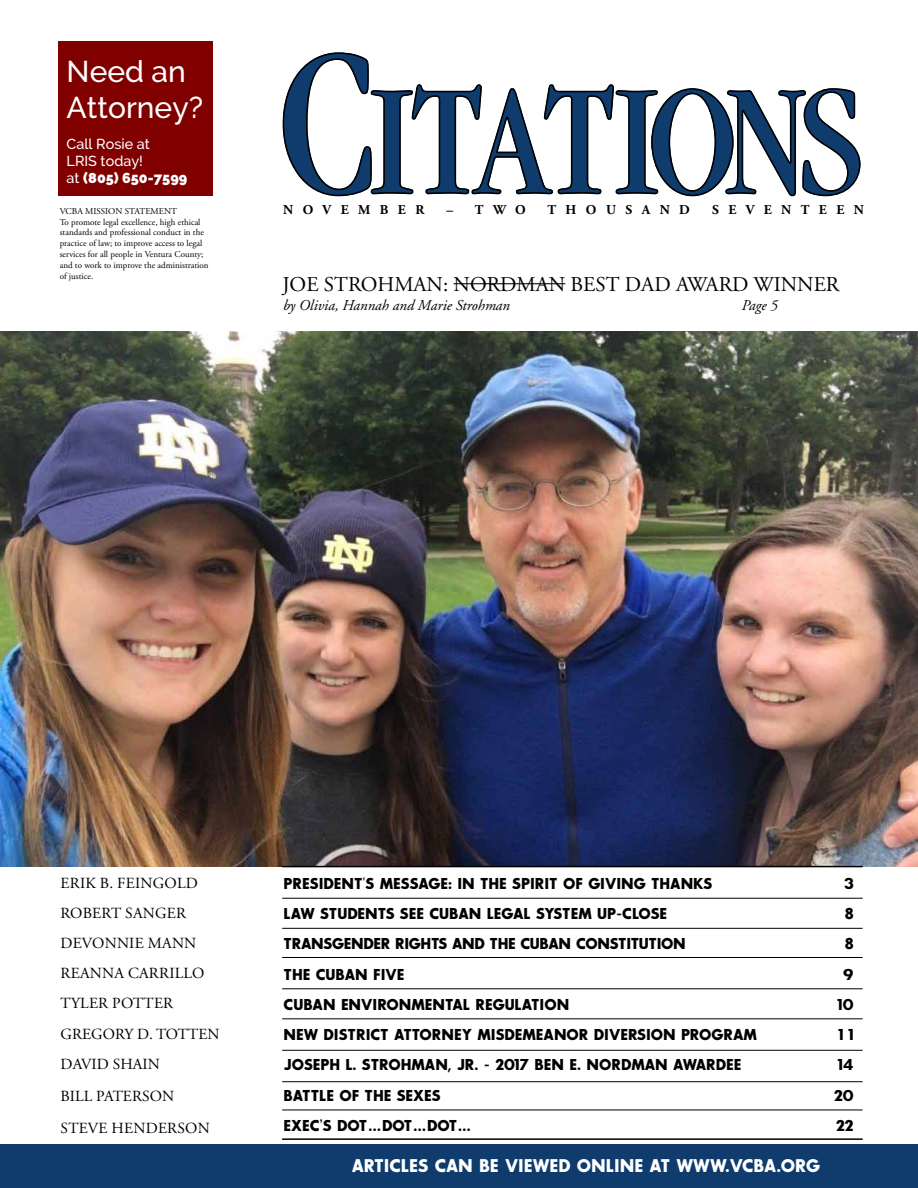
<style>
.page{position:relative;width:918px;height:1188px;background:#fff}
.page>*{position:absolute;margin:0;border:0;box-sizing:border-box;transform-origin:0 0}
.t1{font:500 30px/36px "Raleway";color:#fff}
.t2{font:21px "Adobe Garamond";color:#000}
.t3{font:700 18px "Sans Serif";color:#fff}
.t4{font:700 15.45px "Sans Serif";color:#000}
.t5{font:15.45px/29.8px "Adobe Garamond Pro";letter-spacing:.015em;color:#000}
.t6{font:700 15.45px "Sans Serif";letter-spacing:-.02em;color:#000}
.t7{font:italic 15px "Adobe Garamond";color:#000}
.t8{font:500 14.4px/17.2px "Raleway";color:#fff}
.t9{font:700 13.5px "Adobe Garamond Pro";letter-spacing:.7em;color:#000}
.t10{font:9px/10.8px "Adobe Garamond Pro";color:#000}
.s1{font-weight:900}
</style>
<div class="page">
<img style="left:0;top:331px;width:918px;height:536px">
<div style="left:0;top:1145px;width:918px;height:43px;background:#0f3c6c"></div>
<svg style="left:283px;top:52px;width:578px;height:144px"></svg>
<hr style="left:282px;top:866px;width:581px;height:1px;background:#000">
<hr style="left:282px;top:928px;width:581px;height:1px;background:#000">
<hr style="left:282px;top:898px;width:581px;height:1px;background:#000">
<hr style="left:282px;top:957px;width:581px;height:1px;background:#000">
<hr style="left:282px;top:1081px;width:581px;height:1px;background:#000">
<hr style="left:282px;top:1110px;width:581px;height:1px;background:#000">
<hr style="left:282px;top:1018px;width:581px;height:1px;background:#000">
<hr style="left:282px;top:1050px;width:581px;height:1px;background:#000">
<hr style="left:282px;top:988px;width:581px;height:1px;background:#000">
<hr style="left:282px;top:1138px;width:581px;height:2px;background:#000">
<div style="left:58px;top:41px;width:155px;height:155px;background:#800000"></div>
<hr style="left:454px;top:283px;width:111px;height:1px;background:#000">
<h1 class="t1" style="left:67px;top:54px;width:138px">Need an<br>Attorney?</h1>
<p class="t8" style="left:67px;top:135px;width:122px">Call Rosie at<br>LRIS today!<br>at <span class="s1">(805) 650-7599</span></p>
<p class="t10" style="left:60px;top:206px;width:150px">VCBA MISSION STATEMENT<br>To promote legal excellence, high ethical standards and professional conduct in the practice of law; to improve access to legal services for all people in Ventura County; and to work to improve the administration of justice.</p>
<p class="t9" style="left:283px;top:202px;width:143px">NOVEMBER</p>
<p class="t9" style="left:446px;top:202px;width:81px">– TWO</p>
<p class="t9" style="left:547px;top:202px;width:144px">THOUSAND</p>
<p class="t9" style="left:712px;top:202px;width:153px">SEVENTEEN</p>
<h2 class="t2" style="left:282px;top:273px;width:559px">JOE STROHMAN: NORDMAN BEST DAD AWARD WINNER</h2>
<p class="t7" style="left:282px;top:297px;width:229px">by Olivia, Hannah and Marie Strohman</p>
<p class="t7" style="left:741px;top:297px;width:38px">Page 5</p>
<p class="t5" style="left:61px;top:869px;width:145px">ERIK B. FEINGOLD<br>ROBERT SANGER<br>DEVONNIE MANN<br>REANNA CARRILLO<br>TYLER POTTER</p>
<p class="t5" style="left:61px;top:1020px;width:160px">GREGORY D. TOTTEN<br>DAVID SHAIN</p>
<p class="t5" style="left:61px;top:1081px;width:151px;line-height:31.8px">BILL PATERSON<br>STEVE HENDERSON</p>
<p class="t4" style="left:284px;top:875px;width:430px">PRESIDENT'S MESSAGE: IN THE SPIRIT OF GIVING THANKS</p>
<p class="t4" style="left:844px;top:875px;width:11px">3</p>
<p class="t4" style="left:284px;top:905px;width:385px">LAW STUDENTS SEE CUBAN LEGAL SYSTEM UP-CLOSE</p>
<p class="t4" style="left:845px;top:905px;width:10px">8</p>
<p class="t6" style="left:284px;top:935px;width:404px">TRANSGENDER RIGHTS AND THE CUBAN CONSTITUTION</p>
<p class="t4" style="left:845px;top:935px;width:10px">8</p>
<p class="t4" style="left:284px;top:966px;width:122px">THE CUBAN FIVE</p>
<p class="t4" style="left:843px;top:966px;width:12px">9</p>
<p class="t4" style="left:284px;top:996px;width:287px">CUBAN ENVIRONMENTAL REGULATION</p>
<p class="t4" style="left:837px;top:996px;width:18px">10</p>
<p class="t4" style="left:284px;top:1026px;width:475px">NEW DISTRICT ATTORNEY MISDEMEANOR DIVERSION PROGRAM</p>
<p class="t4" style="left:838px;top:1026px;width:17px">1 1</p>
<p class="t4" style="left:284px;top:1057px;width:459px">JOSEPH L. STROHMAN, JR. - 2017 BEN E. NORDMAN AWARDEE</p>
<p class="t4" style="left:837px;top:1057px;width:18px">14</p>
<p class="t4" style="left:284px;top:1087px;width:158px">BATTLE OF THE SEXES</p>
<p class="t4" style="left:834px;top:1087px;width:21px">20</p>
<p class="t4" style="left:284px;top:1117px;width:190px">EXEC’S DOT…DOT…DOT…</p>
<p class="t4" style="left:836px;top:1117px;width:19px">22</p>
<p class="t3" style="left:352px;top:1156px;width:470px">ARTICLES CAN BE VIEWED ONLINE AT WWW.VCBA.ORG</p>
</div>
